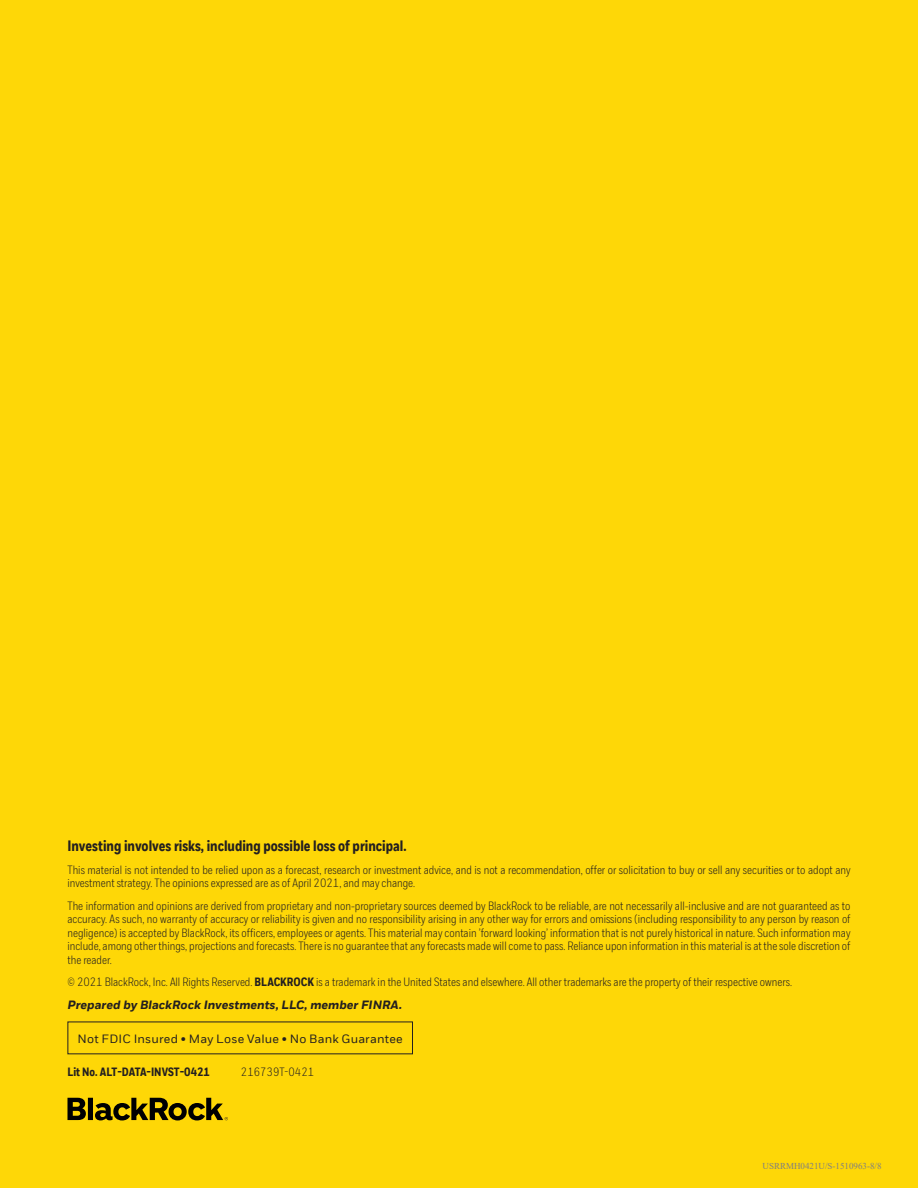
<style>
.page{position:relative;width:918px;height:1188px;background:#fed707}
.page>*{position:absolute;margin:0;border:0;box-sizing:border-box;transform-origin:0 0}
.t1{font:700 15px "BLK Fort Cond";color:#231f20}
.t2{font:300 12px/13.5px "BLK Fort Cond";color:#231f20}
.t3{font:italic 700 12px "BLK Fort";color:#231f20}
.t4{font:12px "BLK Fort";letter-spacing:.015em;color:#231f20}
.t5{font:700 12px "BLK Fort Cond";color:#231f20}
.t6{font:9px "Times New Roman";color:#808080}
.s1{font-weight:700}
</style>
<div class="page">
<svg style="left:68px;top:1098px;width:160px;height:22px"></svg>
<p class="t1" style="left:68px;top:837px;width:340px">Investing involves risks, including possible loss of principal.</p>
<p class="t2" style="left:68px;top:863px;width:785px">This material is not intended to be relied upon as a forecast, research or investment advice, and is not a recommendation, offer or solicitation to buy or sell any securities or to adopt any investment strategy. The opinions expressed are as of April 2021, and may change.</p>
<p class="t2" style="left:68px;top:899px;width:785px;text-align:justify">The information and opinions are derived from proprietary and non-proprietary sources deemed by BlackRock to be reliable, are not necessarily all-inclusive and are not guaranteed as to accuracy. As such, no warranty of accuracy or reliability is given and no responsibility arising in any other way for errors and omissions (including responsibility to any person by reason of negligence) is accepted by BlackRock, its officers, employees or agents. This material may contain ’forward looking’ information that is not purely historical in nature. Such information may include, among other things, projections and forecasts. There is no guarantee that any forecasts made will come to pass. Reliance upon information in this material is at the sole discretion of the reader.</p>
<p class="t2" style="left:68px;top:975px;width:726px">© 2021 BlackRock, Inc. All Rights Reserved. <span class="s1">BLACKROCK</span> is a trademark in the United States and elsewhere. All other trademarks are the property of their respective owners.</p>
<p class="t3" style="left:68px;top:997px;width:336px">Prepared by BlackRock Investments, LLC, member FINRA.</p>
<p class="t4" style="left:78px;top:1031px;width:327px">Not FDIC Insured • May Lose Value • No Bank Guarantee</p>
<p class="t5" style="left:68px;top:1065px;width:144px">Lit No. ALT-DATA-INVST-0421</p>
<p class="t2" style="left:241px;top:1065px;width:75px">216739T-0421</p>
<p class="t6" style="left:763px;top:1160px;width:121px">USRRMH0421U/S-1510963-8/8</p>
</div>
